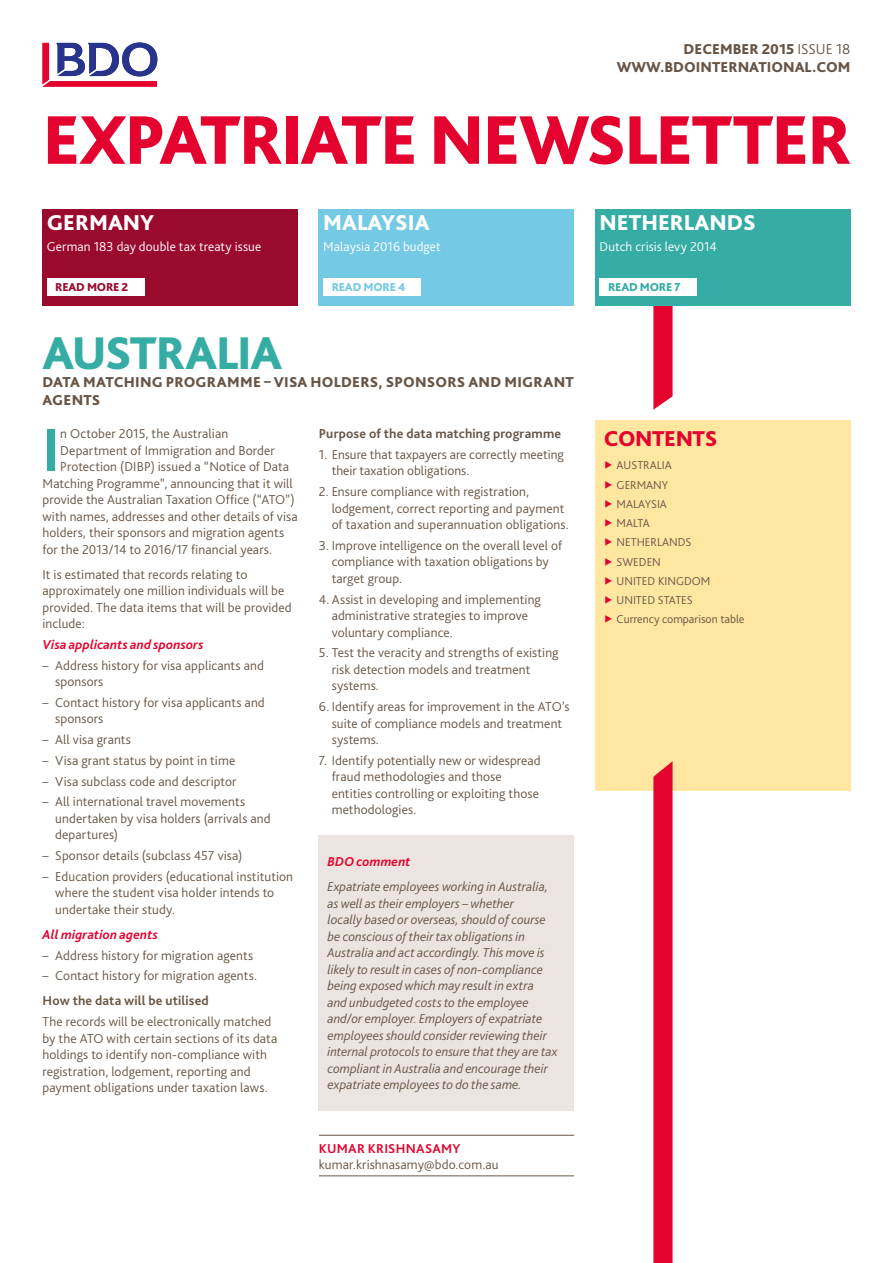
<style>
.page{position:relative;width:893px;height:1263px;background:#fff}
.page>*{position:absolute;margin:0;border:0;box-sizing:border-box;transform-origin:0 0}
.t1{font:800 72px "Bliss Pro";letter-spacing:-.03em;color:#e4032e}
.t2{font:700 63.6px "Bliss Pro";color:#35aca4}
.t3{font:800 48px "Bliss Pro";letter-spacing:-.03em;color:#35aca4}
.t4{font:800 22.5px "Bliss Pro";color:#fff}
.t5{font:800 22.5px "Bliss Pro";letter-spacing:-.02em;color:#e4032e}
.t6{font:800 15px/18px "Bliss Pro";color:#685546;text-align:right}
.t7{font:300 13.5px/16.5px "Bliss Pro";letter-spacing:.005em;color:#685546}
.t8{font:italic 300 13.5px/16.5px "Bliss Pro";letter-spacing:.005em;color:#685546}
.t9{font:300 13.5px "Bliss Pro";letter-spacing:.005em;color:#fff}
.t10{font:700 13.5px "Bliss Pro";letter-spacing:.01em;color:#685546}
.t11{font:italic 700 13.5px "Bliss Pro";letter-spacing:.01em;color:#e4032e}
.t12{font:700 13.5px "Bliss Pro";letter-spacing:.02em;color:#e4032e}
.t13{font:300 12px/19.2px "Bliss Pro";color:#685546}
.t14{font:800 12px "Bliss Pro";letter-spacing:-.02em;color:#35aca4}
.t15{font:800 12px "Bliss Pro";letter-spacing:-.02em;color:#74c9e5}
.t16{font:800 12px "Bliss Pro";letter-spacing:-.02em;color:#990a2c}
.s1{font-weight:300}
.s2{color:#e4032e}
</style>
<div class="page">
<svg style="left:653px;top:306px;width:20px;height:104px;background:#e61e44"></svg>
<div style="left:595px;top:209px;width:255px;height:97px;background:#35aca4"></div>
<div style="left:600px;top:278px;width:97px;height:17px;background:#fff"></div>
<div style="left:319px;top:209px;width:255px;height:97px;background:#74c9e5"></div>
<div style="left:323px;top:278px;width:98px;height:17px;background:#fff"></div>
<div style="left:595px;top:420px;width:255px;height:370px;background:#ffe6a1"></div>
<div style="left:43px;top:209px;width:255px;height:97px;background:#990a2c"></div>
<div style="left:47px;top:278px;width:98px;height:17px;background:#fff"></div>
<hr style="left:319px;top:1135px;width:255px;height:1px;background:#685546">
<hr style="left:319px;top:1175px;width:255px;height:1px;background:#685546">
<div style="left:319px;top:835px;width:255px;height:275px;background:#ebe4e0"></div>
<svg style="left:43px;top:43px;width:114px;height:44px"></svg>
<svg style="left:653px;top:761px;width:20px;height:502px;background:#e51138"></svg>
<p class="t6" style="left:617px;top:40px;width:235px">DECEMBER 2015 <span class="s1">ISSUE 18<br></span>WWW.BDOINTERNATIONAL.COM</p>
<h1 class="t1" style="left:43px;top:95px;width:811px">EXPATRIATE NEWSLETTER</h1>
<h3 class="t4" style="left:47px;top:209px;width:109px">GERMANY</h3>
<p class="t9" style="left:47px;top:238px;width:216px">German 183 day double tax treaty issue</p>
<p class="t16" style="left:55px;top:280px;width:75px">READ MORE 2</p>
<h3 class="t4" style="left:323px;top:209px;width:108px">MALAYSIA</h3>
<p class="t9" style="left:323px;top:238px;width:119px">Malaysia 2016 budget</p>
<p class="t15" style="left:332px;top:280px;width:75px">READ MORE 4</p>
<h3 class="t3" style="left:43px;top:323px;width:241px">AUSTRALIA</h3>
<p class="t6" style="left:43px;top:372px;width:533px;text-align:left">DATA MATCHING PROGRAMME – VISA HOLDERS, SPONSORS AND MIGRANT<br>AGENTS</p>
<h2 class="t2" style="left:43px;top:410px;width:19px">I</h2>
<p class="t7" style="left:60px;top:425px;width:169px">n October 2015, the Australian</p>
<p class="t10" style="left:319px;top:425px;width:244px">Purpose of the data matching programme</p>
<p class="t7" style="left:332px;top:446px;width:234px;text-indent:-13px">1. Ensure that taxpayers are correctly meeting their taxation obligations.</p>
<p class="t7" style="left:332px;top:483px;width:239px;text-indent:-13px">2. Ensure compliance with registration, lodgement, correct reporting and payment of taxation and superannuation obligations.</p>
<p class="t7" style="left:332px;top:537px;width:232px;text-indent:-13px">3. Improve intelligence on the overall level of compliance with taxation obligations by target group.</p>
<p class="t7" style="left:332px;top:591px;width:211px;text-indent:-13px">4. Assist in developing and implementing administrative strategies to improve voluntary compliance.</p>
<p class="t7" style="left:332px;top:644px;width:228px;text-indent:-13px">5. Test the veracity and strengths of existing risk detection models and treatment systems.</p>
<p class="t7" style="left:332px;top:698px;width:240px;text-indent:-13px">6. Identify areas for improvement in the ATO’s suite of compliance models and treatment systems.</p>
<p class="t7" style="left:332px;top:752px;width:211px;text-indent:-13px">7. Identify potentially new or widespread fraud methodologies and those entities controlling or exploiting those methodologies.</p>
<p class="t11" style="left:327px;top:853px;width:85px">BDO comment</p>
<p class="t8" style="left:327px;top:878px;width:232px">Expatriate employees working in Australia, as well as their employers – whether<br>locally based or overseas, should of course be conscious of their tax obligations in Australia and act accordingly. This move is likely to result in cases of non-compliance being exposed which may result in extra<br>and unbudgeted costs to the employee and/or employer. Employers of expatriate employees should consider reviewing their internal protocols to ensure that they are tax compliant in Australia and encourage their expatriate employees to do the same.</p>
<p class="t7" style="left:60px;top:442px;width:216px">Department of Immigration and Border</p>
<p class="t7" style="left:60px;top:458px;width:230px">Protection (DIBP) issued a “Notice of Data</p>
<p class="t7" style="left:43px;top:475px;width:252px">Matching Programme”, announcing that it will</p>
<p class="t7" style="left:43px;top:491px;width:254px">provide the Australian Taxation Office (“ATO”)</p>
<p class="t7" style="left:43px;top:508px;width:257px">with names, addresses and other details of visa</p>
<p class="t7" style="left:43px;top:524px;width:243px">holders, their sponsors and migration agents</p>
<p class="t7" style="left:43px;top:541px;width:231px">for the 2013/14 to 2016/17 financial years.</p>
<p class="t7" style="left:43px;top:566px;width:251px">It is estimated that records relating to approximately one million individuals will be provided. The data items that will be provided include:</p>
<p class="t11" style="left:43px;top:636px;width:162px">Visa applicants and sponsors</p>
<p class="t7" style="left:55px;top:657px;width:210px;text-indent:-13px">– Address history for visa applicants and sponsors</p>
<p class="t7" style="left:55px;top:694px;width:211px;text-indent:-13px">– Contact history for visa applicants and sponsors</p>
<p class="t7" style="left:43px;top:731px;width:90px">– All visa grants</p>
<p class="t7" style="left:43px;top:752px;width:194px">– Visa grant status by point in time</p>
<p class="t7" style="left:43px;top:773px;width:196px">– Visa subclass code and descriptor</p>
<p class="t7" style="left:55px;top:793px;width:217px;text-indent:-13px">– All international travel movements undertaken by visa holders (arrivals and departures)</p>
<p class="t7" style="left:43px;top:847px;width:201px">– Sponsor details (subclass 457 visa)</p>
<p class="t7" style="left:55px;top:868px;width:239px;text-indent:-13px">– Education providers (educational institution where the student visa holder intends to undertake their study.</p>
<p class="t11" style="left:43px;top:926px;width:117px">All migration agents</p>
<p class="t7" style="left:43px;top:947px;width:212px">– Address history for migration agents</p>
<p class="t7" style="left:43px;top:967px;width:216px">– Contact history for migration agents.</p>
<p class="t10" style="left:43px;top:992px;width:168px">How the data will be utilised</p>
<p class="t7" style="left:43px;top:1013px;width:236px">The records will be electronically matched by the ATO with certain sections of its data holdings to identify non-compliance with registration, lodgement, reporting and payment obligations under taxation laws.</p>
<p class="t12" style="left:319px;top:1140px;width:143px">KUMAR KRISHNASAMY</p>
<p class="t7" style="left:319px;top:1156px;width:181px">kumar.krishnasamy@bdo.com.au</p>
<h3 class="t4" style="left:600px;top:209px;width:158px">NETHERLANDS</h3>
<p class="t9" style="left:600px;top:238px;width:119px">Dutch crisis levy 2014</p>
<p class="t14" style="left:608px;top:280px;width:74px">READ MORE 7</p>
<h3 class="t5" style="left:604px;top:424px;width:115px">CONTENTS</h3>
<p class="t13" style="left:604px;top:455px;width:142px"><span class="s2">▶</span> AUSTRALIA<br><span class="s2">▶</span> GERMANY<br><span class="s2">▶</span> MALAYSIA<br><span class="s2">▶</span> MALTA<br><span class="s2">▶</span> NETHERLANDS<br><span class="s2">▶</span> SWEDEN<br><span class="s2">▶</span> UNITED KINGDOM<br><span class="s2">▶</span> UNITED STATES<br><span class="s2">▶</span> Currency comparison table</p>
</div>
